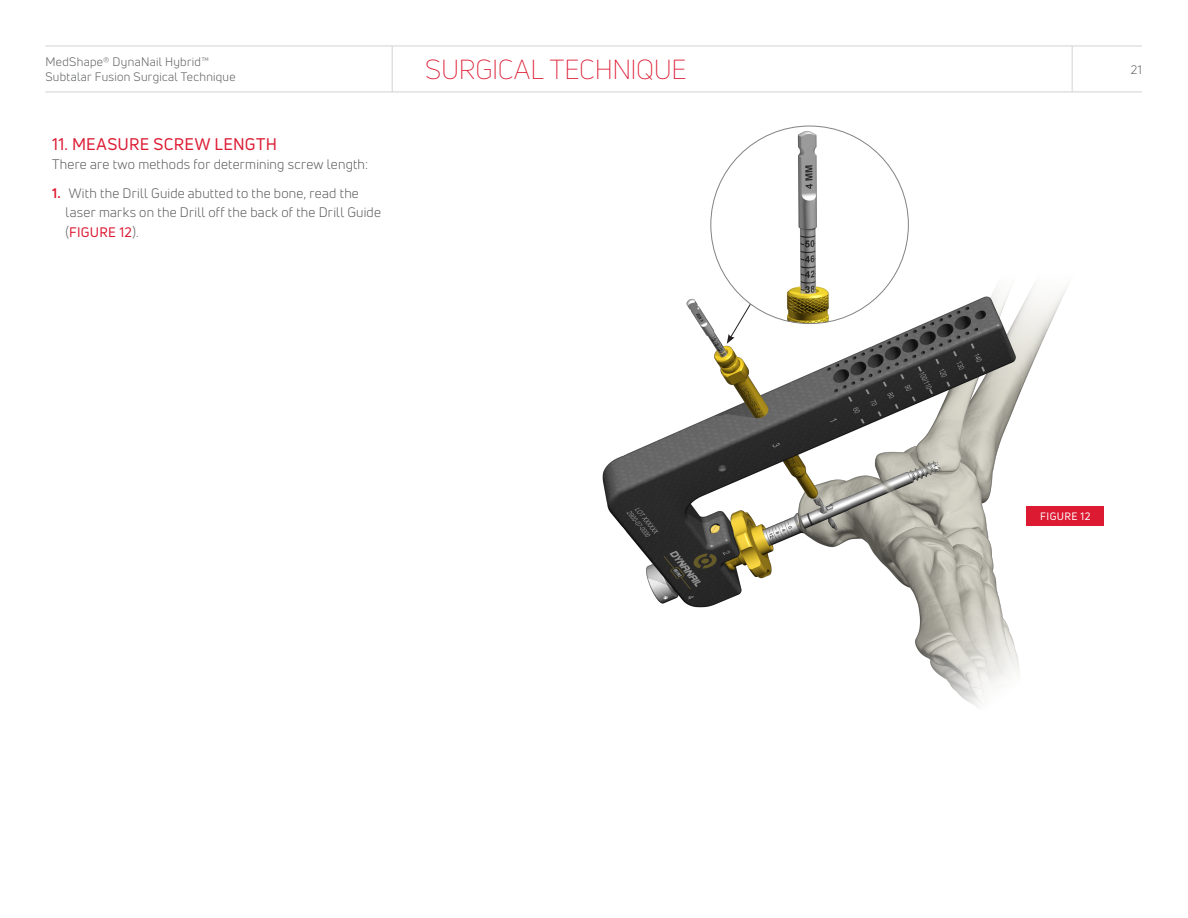
<style>
.page{position:relative;width:1188px;height:918px;background:#fff}
.page>*{position:absolute;margin:0;border:0;box-sizing:border-box;transform-origin:0 0}
.t1{font:300 27px "Uni Neue";letter-spacing:-.015em;color:#dc1a32}
.Heading{font:16.5px "Uni Neue";letter-spacing:.025em;color:#dc1a32}
.BODY{font:13.5px/19.5px "Uni Neue";letter-spacing:.015em;color:#57585a}
.t2{font:12px/14.4px "Uni Neue";letter-spacing:.025em;color:#57585a}
.inset_figure_text{font:10.5px "Uni Neue";letter-spacing:.04em;color:#fff}
.s1{font-weight:700;color:#dc1a32}
.s2{color:#dc1a32}
</style>
<div class="page">
<hr style="left:45px;top:92px;width:1097px;height:1px;background:#d1d2d4">
<hr style="left:45px;top:46px;width:1097px;height:1px;background:#d1d2d4">
<hr style="left:392px;top:46px;width:1px;height:46px;background:#d1d2d4">
<hr style="left:1072px;top:46px;width:1px;height:46px;background:#d1d2d4">
<img style="left:602px;top:138px;width:481px;height:569px">
<div style="left:1027px;top:507px;width:77px;height:19px;background:#dc1a32"></div>
<img style="left:711px;top:126px;width:197px;height:198px;border-radius:99px">
<svg style="left:727px;top:303px;width:24px;height:41px"></svg>
<p class="t2" style="left:45px;top:55px;width:192px">MedShape® DynaNail Hybrid™<br>Subtalar Fusion Surgical Technique</p>
<p class="t1" style="left:425px;top:53px;width:263px">SURGICAL TECHNIQUE</p>
<p class="t2" style="left:1131px;top:62px;width:13px">21</p>
<p class="Heading" style="left:52px;top:134px;width:227px">11. MEASURE SCREW LENGTH</p>
<p class="BODY" style="left:52px;top:155px;width:318px">There are two methods for determining screw length:</p>
<p class="BODY" style="left:66px;top:183px;width:317px;text-indent:-14px"><span class="s1">1.</span> With the Drill Guide abutted to the bone, read the laser marks on the Drill off the back of the Drill Guide (<span class="s2">FIGURE 12</span>).</p>
<p class="inset_figure_text" style="left:1040px;top:510px;width:52px">FIGURE 12</p>
</div>
